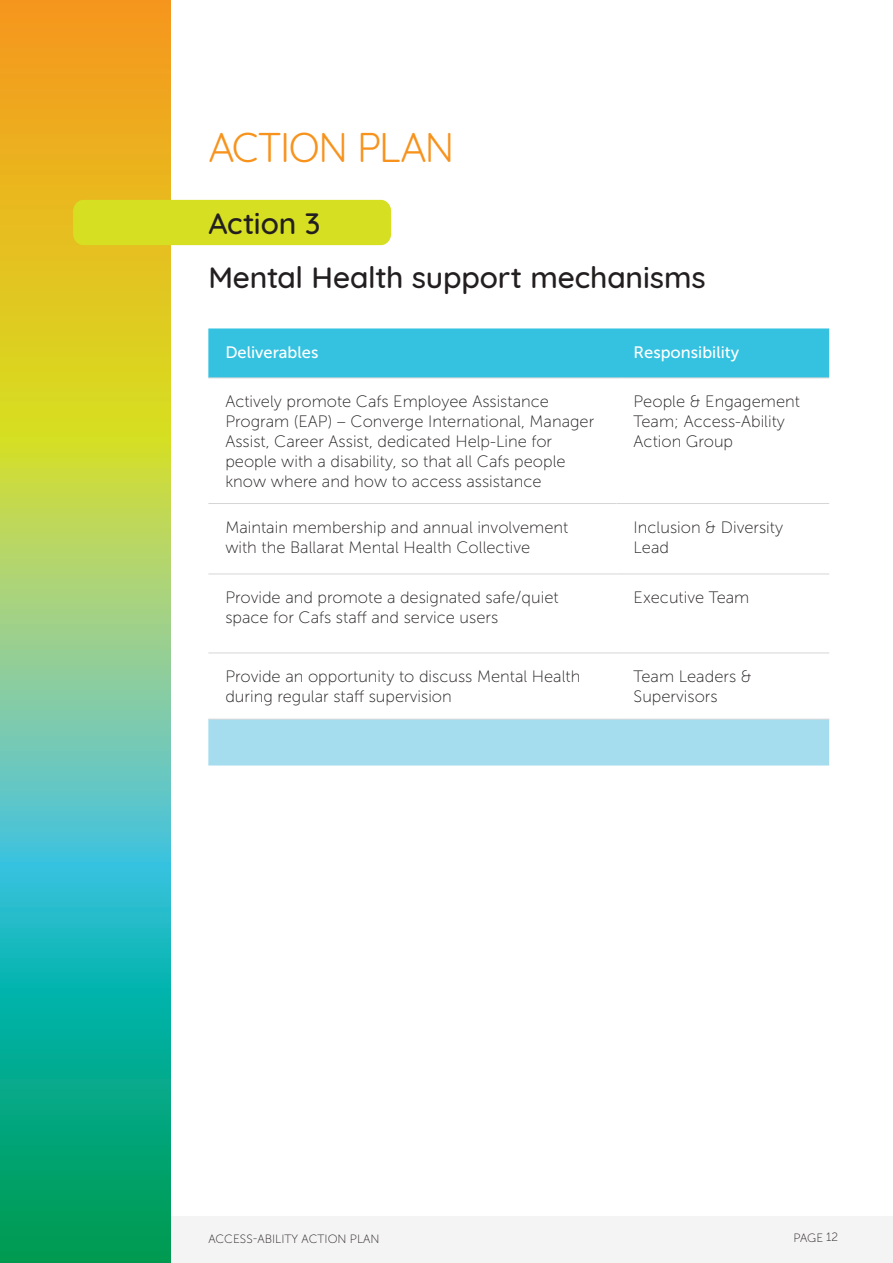
<style>
.page{position:relative;width:893px;height:1263px;background:#fff}
.page>*{position:absolute;margin:0;border:0;box-sizing:border-box;transform-origin:0 0}
.Main_Heading_Orange{font:40.5px "Quicksand";letter-spacing:-.04em;color:#f7931d}
.Main_Subheading_-_gr{font:500 30px "Quicksand";letter-spacing:-.005em;color:#231f20}
.Body_Text{font:16.5px/19.8px "Museo Sans 100";color:#231f20}
.Body_text-_white{font:16.5px "Museo Sans 500";color:#fff}
.Body_Text_White{font:16.5px "Museo Sans 500";color:#fff}
.t1{font:12px "Museo Sans 100";color:#231f20}
</style>
<div class="page">
<div style="left:171px;top:1216px;width:722px;height:47px;background:#f5f4f5"></div>
<svg style="left:0;top:0;width:170px;height:1263px"></svg>
<div style="left:73px;top:200px;width:318px;height:45px;background:#d6df21"></div>
<div style="left:208px;top:328px;width:621px;height:50px;background:#35c2e0"></div>
<div style="left:208px;top:720px;width:621px;height:45px;background:#a5ddee"></div>
<hr style="left:208px;top:378px;width:409px;height:1px;background:#d6d6d7">
<hr style="left:617px;top:378px;width:212px;height:1px;background:#d6d6d7">
<hr style="left:208px;top:503px;width:409px;height:1px;background:#d6d6d7">
<hr style="left:617px;top:503px;width:212px;height:1px;background:#d6d6d7">
<hr style="left:208px;top:574px;width:409px;height:1px;background:#d6d6d7">
<hr style="left:617px;top:574px;width:212px;height:1px;background:#d6d6d7">
<hr style="left:208px;top:653px;width:409px;height:1px;background:#d6d6d7">
<hr style="left:617px;top:653px;width:212px;height:1px;background:#d6d6d7">
<hr style="left:208px;top:719px;width:409px;height:1px;background:#d6d6d7">
<hr style="left:617px;top:719px;width:212px;height:1px;background:#d6d6d7">
<p class="Main_Heading_Orange" style="left:208px;top:116px;width:248px">ACTION PLAN</p>
<p class="Main_Subheading_-_gr" style="left:208px;top:199px;width:114px">Action 3</p>
<p class="Main_Subheading_-_gr" style="left:208px;top:253px;width:499px">Mental Health support mechanisms</p>
<p class="Body_Text_White" style="left:225px;top:343px;width:95px">Deliverables</p>
<p class="Body_text-_white" style="left:634px;top:343px;width:107px">Responsibility</p>
<p class="Body_Text" style="left:225px;top:392px;width:370px">Actively promote Cafs Employee Assistance Program (EAP) – Converge International, Manager Assist, Career Assist, dedicated Help-Line for people with a disability, so that all Cafs people know where and how to access assistance</p>
<p class="Body_Text" style="left:634px;top:392px;width:168px">People &amp; Engagement<br>Team; Access-Ability<br>Action Group</p>
<p class="Body_Text" style="left:225px;top:517px;width:345px">Maintain membership and annual involvement with the Ballarat Mental Health Collective</p>
<p class="Body_Text" style="left:634px;top:517px;width:151px">Inclusion &amp; Diversity<br>Lead</p>
<p class="Body_Text" style="left:225px;top:588px;width:335px">Provide and promote a designated safe/quiet space for Cafs staff and service users</p>
<p class="Body_Text" style="left:634px;top:588px;width:117px">Executive Team</p>
<p class="Body_Text" style="left:225px;top:667px;width:357px">Provide an opportunity to discuss Mental Health during regular staff supervision</p>
<p class="Body_Text" style="left:634px;top:667px;width:120px">Team Leaders &amp;<br>Supervisors</p>
<p class="t1" style="left:208px;top:1232px;width:173px">ACCESS-ABILITY ACTION PLAN</p>
<p class="t1" style="left:793px;top:1231px;width:46px">PAGE 12</p>
</div>
